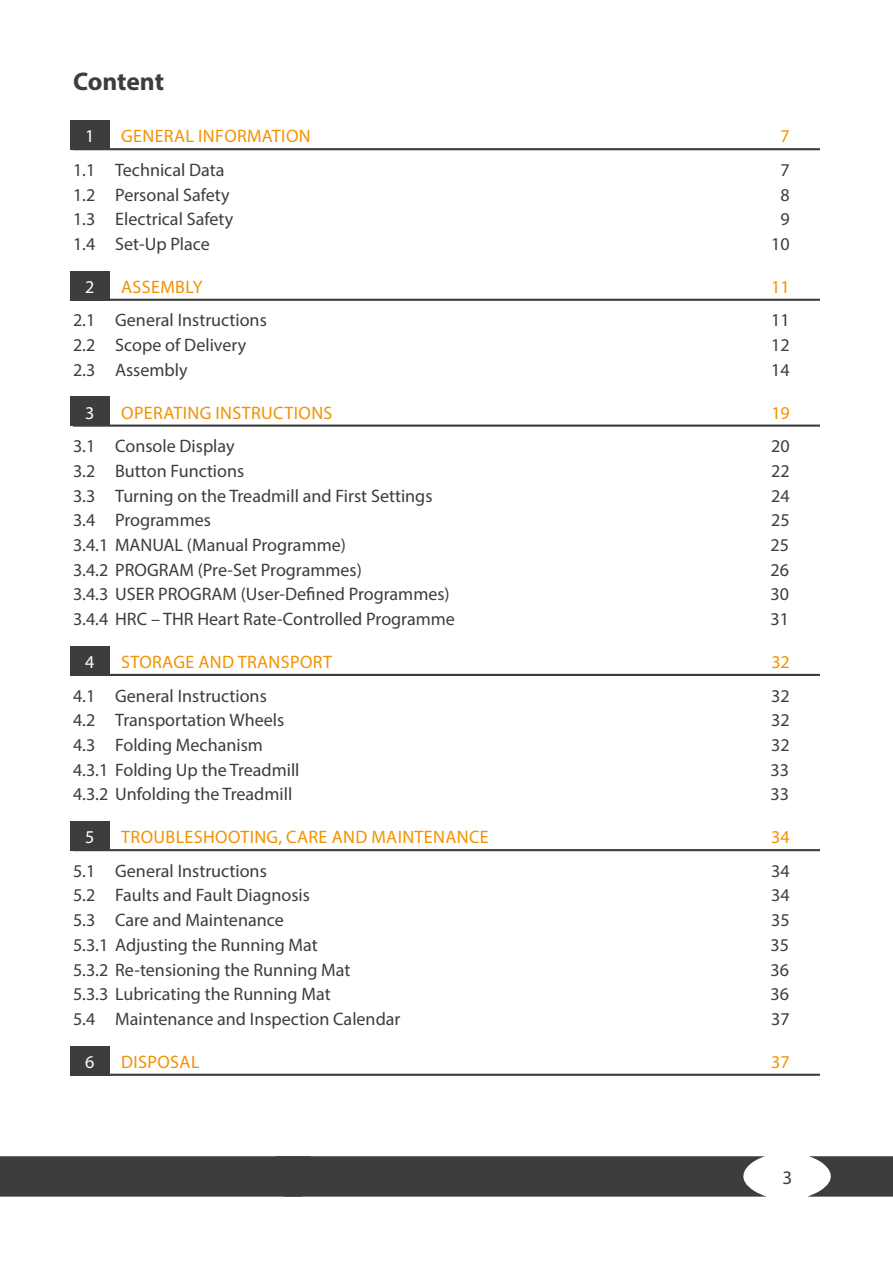
<style>
.page{position:relative;width:893px;height:1263px;background:#fff}
.page>*{position:absolute;margin:0;border:0;box-sizing:border-box;transform-origin:0 0}
.Sonderüberschrift_IV{font:700 25.5px "Myriad Pro";letter-spacing:-.005em;color:#3d3d3c}
.t1{font:19.2px "Myriad Pro";color:#3d3d3c}
.t2{font:18px "Myriad Pro";color:#3d3d3c}
.t3{font:18px "Myriad Pro";letter-spacing:.02em;color:#f39200}
.t4{font:18px "Myriad Pro";color:#fff}
</style>
<div class="page">
<div style="left:0;top:1156px;width:765px;height:40px;background:#3d3d3c"></div>
<svg style="left:809px;top:1156px;width:84px;height:40px"></svg>
<div style="left:70px;top:120px;width:39px;height:30px;background:#3d3d3c"></div>
<hr style="left:73px;top:148px;width:747px;height:2px;background:#3d3d3c">
<div style="left:70px;top:271px;width:39px;height:29px;background:#3d3d3c"></div>
<hr style="left:73px;top:299px;width:747px;height:2px;background:#3d3d3c">
<div style="left:70px;top:397px;width:39px;height:29px;background:#3d3d3c"></div>
<hr style="left:73px;top:425px;width:747px;height:2px;background:#3d3d3c">
<div style="left:70px;top:646px;width:39px;height:29px;background:#3d3d3c"></div>
<hr style="left:73px;top:674px;width:747px;height:2px;background:#3d3d3c">
<div style="left:70px;top:821px;width:39px;height:29px;background:#3d3d3c"></div>
<hr style="left:73px;top:849px;width:747px;height:2px;background:#3d3d3c">
<div style="left:70px;top:1046px;width:39px;height:29px;background:#3d3d3c"></div>
<hr style="left:73px;top:1074px;width:747px;height:2px;background:#3d3d3c">
<p class="Sonderüberschrift_IV" style="left:73px;top:65px;width:93px">Content</p>
<p class="t4" style="left:85px;top:125px;width:11px">1</p>
<p class="t3" style="left:121px;top:125px;width:191px">GENERAL INFORMATION</p>
<p class="t3" style="left:781px;top:125px;width:11px">7</p>
<p class="t2" style="left:73px;top:159px;width:153px">1.1 Technical Data</p>
<p class="t2" style="left:781px;top:159px;width:11px">7</p>
<p class="t2" style="left:73px;top:183px;width:158px">1.2 Personal Safety</p>
<p class="t2" style="left:781px;top:183px;width:11px">8</p>
<p class="t2" style="left:73px;top:208px;width:162px">1.3 Electrical Safety</p>
<p class="t2" style="left:781px;top:208px;width:11px">9</p>
<p class="t2" style="left:73px;top:233px;width:138px">1.4 Set-Up Place</p>
<p class="t2" style="left:771px;top:233px;width:20px">10</p>
<p class="t4" style="left:85px;top:276px;width:11px">2</p>
<p class="t3" style="left:121px;top:276px;width:83px">ASSEMBLY</p>
<p class="t3" style="left:771px;top:276px;width:20px">11</p>
<p class="t2" style="left:73px;top:309px;width:195px">2.1 General Instructions</p>
<p class="t2" style="left:771px;top:309px;width:20px">11</p>
<p class="t2" style="left:73px;top:334px;width:175px">2.2 Scope of Delivery</p>
<p class="t2" style="left:771px;top:334px;width:20px">12</p>
<p class="t2" style="left:73px;top:359px;width:116px">2.3 Assembly</p>
<p class="t2" style="left:771px;top:359px;width:20px">14</p>
<p class="t4" style="left:85px;top:401px;width:11px">3</p>
<p class="t3" style="left:121px;top:401px;width:213px">OPERATING INSTRUCTIONS</p>
<p class="t3" style="left:771px;top:401px;width:20px">19</p>
<p class="t2" style="left:73px;top:435px;width:163px">3.1 Console Display</p>
<p class="t2" style="left:771px;top:435px;width:20px">20</p>
<p class="t2" style="left:73px;top:460px;width:173px">3.2 Button Functions</p>
<p class="t2" style="left:771px;top:460px;width:20px">22</p>
<p class="t2" style="left:73px;top:484px;width:361px">3.3 Turning on the Treadmill and First Settings</p>
<p class="t2" style="left:771px;top:484px;width:20px">24</p>
<p class="t2" style="left:73px;top:509px;width:139px">3.4 Programmes</p>
<p class="t2" style="left:771px;top:509px;width:20px">25</p>
<p class="t2" style="left:73px;top:534px;width:274px">3.4.1 MANUAL (Manual Programme)</p>
<p class="t2" style="left:771px;top:534px;width:20px">25</p>
<p class="t2" style="left:73px;top:558px;width:290px">3.4.2 PROGRAM (Pre-Set Programmes)</p>
<p class="t2" style="left:771px;top:558px;width:20px">26</p>
<p class="t2" style="left:73px;top:583px;width:378px">3.4.3 USER PROGRAM (User-Defined Programmes)</p>
<p class="t2" style="left:771px;top:583px;width:20px">30</p>
<p class="t2" style="left:73px;top:608px;width:383px">3.4.4 HRC – THR Heart Rate-Controlled Programme</p>
<p class="t2" style="left:771px;top:608px;width:20px">31</p>
<p class="t4" style="left:85px;top:651px;width:11px">4</p>
<p class="t3" style="left:121px;top:651px;width:212px">STORAGE AND TRANSPORT</p>
<p class="t3" style="left:771px;top:651px;width:20px">32</p>
<p class="t2" style="left:73px;top:684px;width:195px">4.1 General Instructions</p>
<p class="t2" style="left:771px;top:684px;width:20px">32</p>
<p class="t2" style="left:73px;top:709px;width:213px">4.2 Transportation Wheels</p>
<p class="t2" style="left:771px;top:709px;width:20px">32</p>
<p class="t2" style="left:73px;top:734px;width:191px">4.3 Folding Mechanism</p>
<p class="t2" style="left:771px;top:734px;width:20px">32</p>
<p class="t2" style="left:73px;top:758px;width:228px">4.3.1 Folding Up the Treadmill</p>
<p class="t2" style="left:771px;top:758px;width:20px">33</p>
<p class="t2" style="left:73px;top:783px;width:221px">4.3.2 Unfolding the Treadmill</p>
<p class="t2" style="left:771px;top:783px;width:20px">33</p>
<p class="t4" style="left:85px;top:826px;width:11px">5</p>
<p class="t3" style="left:121px;top:826px;width:369px">TROUBLESHOOTING, CARE AND MAINTENANCE</p>
<p class="t3" style="left:771px;top:826px;width:20px">34</p>
<p class="t2" style="left:73px;top:860px;width:195px">5.1 General Instructions</p>
<p class="t2" style="left:771px;top:860px;width:20px">34</p>
<p class="t2" style="left:73px;top:884px;width:238px">5.2 Faults and Fault Diagnosis</p>
<p class="t2" style="left:771px;top:884px;width:20px">34</p>
<p class="t2" style="left:73px;top:909px;width:212px">5.3 Care and Maintenance</p>
<p class="t2" style="left:771px;top:909px;width:20px">35</p>
<p class="t2" style="left:73px;top:934px;width:246px">5.3.1 Adjusting the Running Mat</p>
<p class="t2" style="left:771px;top:934px;width:20px">35</p>
<p class="t2" style="left:73px;top:958px;width:279px">5.3.2 Re-tensioning the Running Mat</p>
<p class="t2" style="left:771px;top:958px;width:20px">36</p>
<p class="t2" style="left:73px;top:983px;width:259px">5.3.3 Lubricating the Running Mat</p>
<p class="t2" style="left:771px;top:983px;width:20px">36</p>
<p class="t2" style="left:73px;top:1008px;width:329px">5.4 Maintenance and Inspection Calendar</p>
<p class="t2" style="left:771px;top:1008px;width:20px">37</p>
<p class="t4" style="left:85px;top:1050px;width:11px">6</p>
<p class="t3" style="left:121px;top:1050px;width:80px">DISPOSAL</p>
<p class="t3" style="left:771px;top:1050px;width:20px">37</p>
<p class="t1" style="left:783px;top:1166px;width:11px">3</p>
</div>
